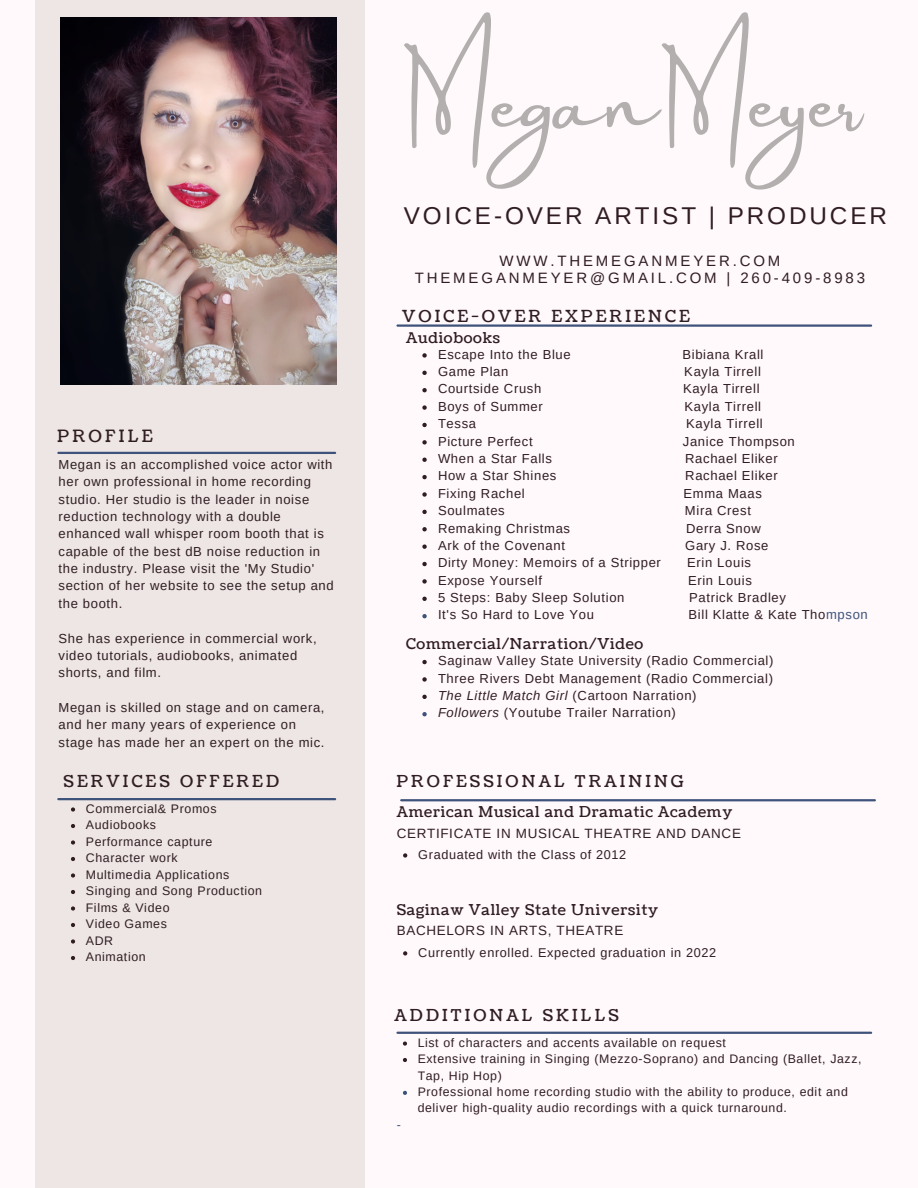
<style>
.page{position:relative;width:918px;height:1188px;background:#fff9fc}
.page>*{position:absolute;margin:0;border:0;box-sizing:border-box;transform-origin:0 0}
.t1{font:74.1px "Amsterdam Two";color:#b2afae}
.t2{font:24.3px "Arimo";letter-spacing:.12em;color:#301d22}
.t3{font:16.8px "Coustard";letter-spacing:.19em;color:#301d22}
.t4{font:16.5px "Coustard";letter-spacing:.19em;color:#301d22}
.t5{font:16.35px "Coustard";letter-spacing:.19em;color:#301d22}
.t6{font:15px "Coustard";letter-spacing:.05em;color:#301d22}
.t7{font:15px "Arimo";letter-spacing:.19em;color:#301d22}
.t8{font:13.5px "Arimo";letter-spacing:.05em;color:#301d22}
.t9{font:13.05px/17.4px "Arimo";letter-spacing:.05em;color:#301d22}
.t10{font:italic 13.05px "Arimo";letter-spacing:.05em;color:#301d22}
.t11{font:12.75px "Arimo";letter-spacing:.05em;color:#301d22}
.t12{font:12.3px/16.5px "Arimo";letter-spacing:.05em;color:#301d22}
.t13{font:12.3px "Arimo";color:#3e527a}
.s1{color:#3e527a}
.s2{font-style:normal}
.s3{font-style:italic}
</style>
<div class="page">
<div style="left:35px;top:0;width:329px;height:1188px;background:#ede6e4"></div>
<img style="left:61px;top:18px;width:275px;height:367px">
<svg style="left:71px;top:807px;width:4px;height:5px"></svg>
<svg style="left:71px;top:824px;width:4px;height:4px"></svg>
<svg style="left:71px;top:840px;width:4px;height:5px"></svg>
<svg style="left:71px;top:857px;width:4px;height:4px"></svg>
<svg style="left:71px;top:873px;width:4px;height:5px"></svg>
<svg style="left:71px;top:890px;width:4px;height:4px"></svg>
<svg style="left:71px;top:906px;width:4px;height:5px"></svg>
<svg style="left:71px;top:923px;width:4px;height:4px"></svg>
<svg style="left:71px;top:939px;width:4px;height:5px"></svg>
<svg style="left:71px;top:956px;width:4px;height:4px"></svg>
<svg style="left:403px;top:853px;width:4px;height:5px"></svg>
<svg style="left:403px;top:951px;width:4px;height:5px"></svg>
<svg style="left:403px;top:1042px;width:4px;height:4px"></svg>
<svg style="left:403px;top:1058px;width:4px;height:4px"></svg>
<svg style="left:403px;top:1091px;width:4px;height:4px"></svg>
<hr style="left:397px;top:324px;width:474px;height:3px;background:#3e527a">
<hr style="left:401px;top:799px;width:474px;height:2px;background:#3e527a">
<hr style="left:397px;top:1032px;width:474px;height:2px;background:#3e527a">
<hr style="left:58px;top:452px;width:277px;height:2px;background:#3e527a">
<hr style="left:58px;top:798px;width:277px;height:2px;background:#3e527a">
<svg style="left:422px;top:353px;width:5px;height:5px"></svg>
<svg style="left:422px;top:371px;width:5px;height:4px"></svg>
<svg style="left:422px;top:388px;width:5px;height:4px"></svg>
<svg style="left:422px;top:405px;width:5px;height:5px"></svg>
<svg style="left:422px;top:423px;width:5px;height:4px"></svg>
<svg style="left:422px;top:440px;width:5px;height:5px"></svg>
<svg style="left:422px;top:458px;width:5px;height:4px"></svg>
<svg style="left:422px;top:475px;width:5px;height:4px"></svg>
<svg style="left:422px;top:492px;width:5px;height:5px"></svg>
<svg style="left:422px;top:510px;width:5px;height:4px"></svg>
<svg style="left:422px;top:527px;width:5px;height:4px"></svg>
<svg style="left:422px;top:544px;width:5px;height:5px"></svg>
<svg style="left:422px;top:562px;width:5px;height:4px"></svg>
<svg style="left:422px;top:579px;width:5px;height:5px"></svg>
<svg style="left:422px;top:597px;width:5px;height:4px"></svg>
<svg style="left:422px;top:614px;width:5px;height:4px"></svg>
<svg style="left:422px;top:660px;width:5px;height:4px"></svg>
<svg style="left:422px;top:677px;width:5px;height:5px"></svg>
<svg style="left:422px;top:695px;width:5px;height:4px"></svg>
<svg style="left:422px;top:712px;width:5px;height:4px"></svg>
<p class="t3" style="left:57px;top:425px;width:97px">PROFILE</p>
<p class="t9" style="left:59px;top:456px;width:277px">Megan is an accomplished voice actor with her own professional in home recording studio. Her studio is the leader in noise reduction technology with a double enhanced wall whisper room booth that is capable of the best dB noise reduction in the industry. Please visit the 'My Studio' section of her website to see the setup and the booth.</p>
<p class="t9" style="left:59px;top:629px;width:260px">She has experience in commercial work, video tutorials, audiobooks, animated shorts, and film.</p>
<p class="t9" style="left:59px;top:699px;width:268px">Megan is skilled on stage and on camera, and her many years of experience on stage has made her an expert on the mic.</p>
<p class="t4" style="left:63px;top:770px;width:217px">SERVICES OFFERED</p>
<p class="t12" style="left:86px;top:800px;width:132px">Commercial&amp; Promos</p>
<p class="t12" style="left:86px;top:817px;width:72px">Audiobooks</p>
<p class="t12" style="left:86px;top:833px;width:128px">Performance capture</p>
<p class="t12" style="left:86px;top:850px;width:93px">Character work</p>
<p class="t12" style="left:86px;top:866px;width:145px">Multimedia Applications</p>
<p class="t12" style="left:86px;top:883px;width:178px">Singing and Song Production</p>
<p class="t12" style="left:86px;top:899px;width:85px">Films &amp; Video</p>
<p class="t12" style="left:86px;top:916px;width:83px">Video Games</p>
<p class="t12" style="left:86px;top:932px;width:29px">ADR</p>
<p class="t12" style="left:86px;top:949px;width:61px">Animation</p>
<p class="t1" style="left:418px;top:63px;width:446px">Megan Meyer</p>
<p class="t2" style="left:404px;top:202px;width:485px">VOICE-OVER ARTIST | PRODUCER</p>
<p class="t7" style="left:499px;top:253px;width:283px">WWW.THEMEGANMEYER.COM</p>
<p class="t7" style="left:415px;top:270px;width:452px">THEMEGANMEYER@GMAIL.COM | 260-409-8983</p>
<p class="t4" style="left:402px;top:305px;width:289px">VOICE-OVER EXPERIENCE</p>
<p class="t6" style="left:406px;top:327px;width:95px">Audiobooks</p>
<p class="t9" style="left:438px;top:345px;width:134px">Escape Into the Blue</p>
<p class="t9" style="left:682px;top:345px;width:83px">Bibiana Krall</p>
<p class="t9" style="left:438px;top:363px;width:72px">Game Plan</p>
<p class="t9" style="left:684px;top:363px;width:78px">Kayla Tirrell</p>
<p class="t9" style="left:438px;top:380px;width:105px">Courtside Crush</p>
<p class="t9" style="left:683px;top:380px;width:78px">Kayla Tirrell</p>
<p class="t9" style="left:438px;top:398px;width:106px">Boys of Summer</p>
<p class="t9" style="left:685px;top:398px;width:78px">Kayla Tirrell</p>
<p class="t9" style="left:438px;top:415px;width:40px">Tessa</p>
<p class="t9" style="left:686px;top:415px;width:78px">Kayla Tirrell</p>
<p class="t9" style="left:438px;top:432px;width:96px">Picture Perfect</p>
<p class="t9" style="left:683px;top:432px;width:114px">Janice Thompson</p>
<p class="t9" style="left:438px;top:450px;width:116px">When a Star Falls</p>
<p class="t9" style="left:685px;top:450px;width:94px">Rachael Eliker</p>
<p class="t9" style="left:438px;top:467px;width:120px">How a Star Shines</p>
<p class="t9" style="left:685px;top:467px;width:94px">Rachael Eliker</p>
<p class="t9" style="left:438px;top:485px;width:88px">Fixing Rachel</p>
<p class="t9" style="left:684px;top:485px;width:80px">Emma Maas</p>
<p class="t9" style="left:438px;top:502px;width:68px">Soulmates</p>
<p class="t9" style="left:685px;top:502px;width:67px">Mira Crest</p>
<p class="t9" style="left:438px;top:519px;width:134px">Remaking Christmas</p>
<p class="t9" style="left:686px;top:519px;width:76px">Derra Snow</p>
<p class="t9" style="left:438px;top:537px;width:128px">Ark of the Covenant</p>
<p class="t9" style="left:685px;top:537px;width:85px">Gary J. Rose</p>
<p class="t9" style="left:438px;top:554px;width:224px">Dirty Money: Memoirs of a Stripper</p>
<p class="t9" style="left:687px;top:554px;width:65px">Erin Louis</p>
<p class="t9" style="left:438px;top:571px;width:106px">Expose Yourself</p>
<p class="t9" style="left:688px;top:571px;width:65px">Erin Louis</p>
<p class="t9" style="left:438px;top:589px;width:188px">5 Steps: Baby Sleep Solution</p>
<p class="t9" style="left:689px;top:589px;width:98px">Patrick Bradley</p>
<p class="t9" style="left:438px;top:606px;width:157px">It's So Hard to Love You</p>
<p class="t9" style="left:689px;top:606px;width:181px">Bill Klatte &amp; Kate Tho<span class="s1">mpson</span></p>
<p class="t9" style="left:438px;top:652px;width:337px">Saginaw Valley State University (Radio Commercial)</p>
<p class="t9" style="left:438px;top:669px;width:337px">Three Rivers Debt Management (Radio Commercial)</p>
<p class="t10" style="left:438px;top:688px;width:260px">The Little Match Girl <span class="s2">(Cartoon Narration)</span></p>
<p class="t9" style="left:438px;top:704px;width:239px"><span class="s3">Followers</span> (Youtube Trailer Narration)</p>
<p class="t6" style="left:406px;top:634px;width:239px">Commercial/Narration/Video</p>
<p class="t5" style="left:396px;top:770px;width:289px">PROFESSIONAL TRAINING</p>
<p class="t6" style="left:397px;top:802px;width:337px">American Musical and Dramatic Academy</p>
<p class="t11" style="left:418px;top:847px;width:210px">Graduated with the Class of 2012</p>
<p class="t8" style="left:397px;top:825px;width:346px">CERTIFICATE IN MUSICAL THEATRE AND DANCE</p>
<p class="t6" style="left:397px;top:900px;width:263px">Saginaw Valley State University</p>
<p class="t11" style="left:418px;top:945px;width:299px">Currently enrolled. Expected graduation in 2022</p>
<p class="t8" style="left:397px;top:923px;width:228px">BACHELORS IN ARTS, THEATRE</p>
<p class="t4" style="left:394px;top:1004px;width:226px">ADDITIONAL SKILLS</p>
<p class="t12" style="left:418px;top:1034px;width:310px">List of characters and accents available on request</p>
<p class="t12" style="left:418px;top:1051px;width:445px">Extensive training in Singing (Mezzo-Soprano) and Dancing (Ballet, Jazz,<br>Tap, Hip Hop)</p>
<p class="t12" style="left:418px;top:1083px;width:432px">Professional home recording studio with the ability to produce, edit and deliver high-quality audio recordings with a quick turnaround.</p>
<p class="t13" style="left:397px;top:1118px;width:6px">-</p>
</div>
